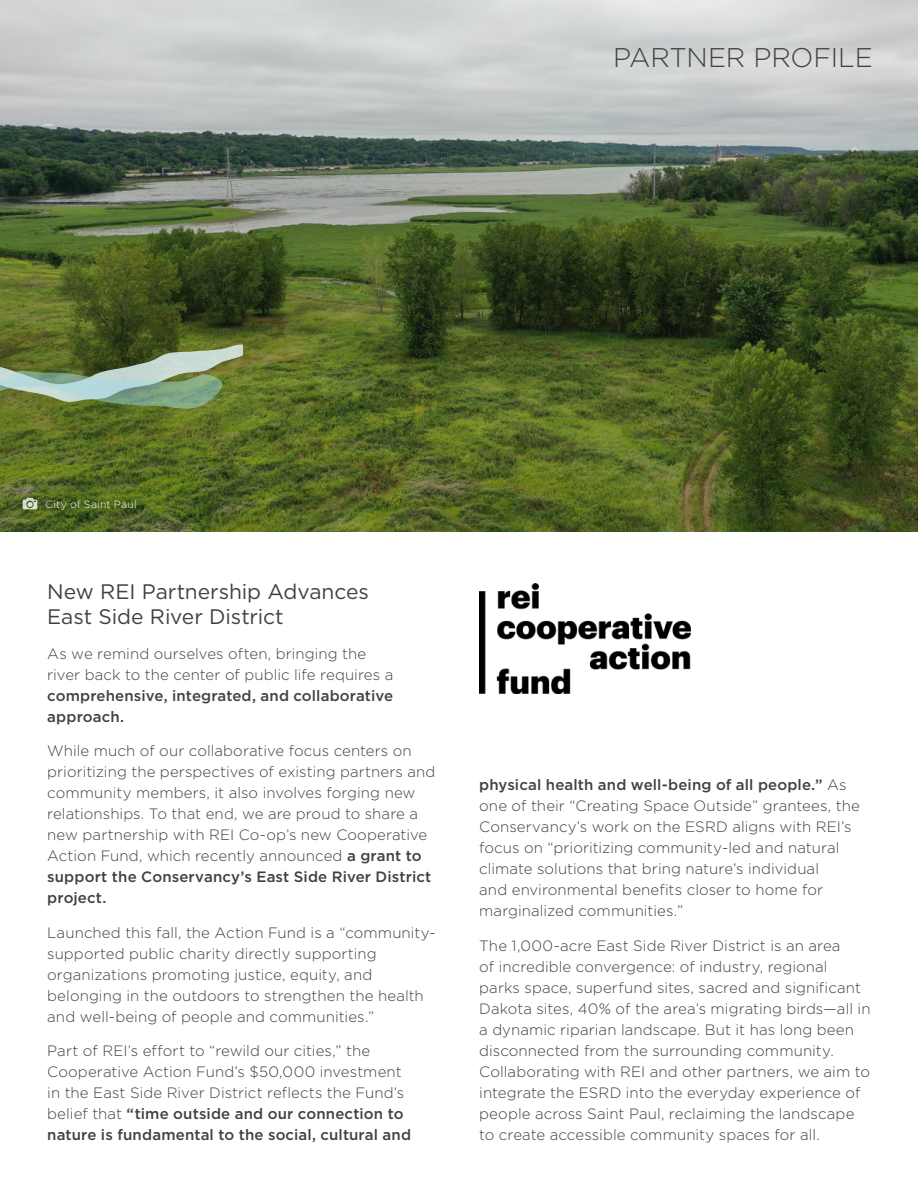
<style>
.page{position:relative;width:918px;height:1188px;background:#fff}
.page>*{position:absolute;margin:0;border:0;box-sizing:border-box;transform-origin:0 0}
.t1{font:300 27px "Gotham";letter-spacing:-.01em;color:#414042}
.Article_Title{font:21px/25.2px "Gotham";letter-spacing:-.005em;color:#414042}
.t2{font:300 15px/21px "Gotham";letter-spacing:.005em;color:#414042}
.t3{font:300 10.5px "Gotham";letter-spacing:.02em;color:#fff}
.s1{font-weight:500}
</style>
<div class="page">
<img style="left:479px;top:584px;width:211px;height:109px">
<img style="left:0;top:0;width:918px;height:531px">
<svg style="left:0;top:344px;width:243px;height:72px;background:#7a9064"></svg>
<svg style="left:23px;top:498px;width:14px;height:11px"></svg>
<p class="t1" style="left:613px;top:43px;width:261px">PARTNER PROFILE</p>
<p class="t3" style="left:46px;top:499px;width:93px">City of Saint Paul</p>
<p class="Article_Title" style="left:47px;top:579px;width:323px">New REI Partnership Advances<br>East Side River District</p>
<p class="t2" style="left:47px;top:643px;width:348px">As we remind ourselves often, bringing the river back to the center of public life requires a <span class="s1">comprehensive, integrated, and collaborative approach.</span></p>
<p class="t2" style="left:47px;top:740px;width:390px">While much of our collaborative focus centers on prioritizing the perspectives of existing partners and community members, it also involves forging new relationships. To that end, we are proud to share a new partnership with REI Co-op’s new Cooperative Action Fund, which recently announced <span class="s1">a grant to support the Conservancy’s East Side River District project.</span></p>
<p class="t2" style="left:47px;top:922px;width:390px">Launched this fall, the Action Fund is a “community&shy;supported public charity directly supporting organizations promoting justice, equity, and belonging in the outdoors to strengthen the health and well-being of people and communities.”</p>
<p class="t2" style="left:47px;top:1040px;width:365px">Part of REI’s effort to “rewild our cities,” the Cooperative Action Fund’s $50,000 investment in the East Side River District reflects the Fund’s belief that <span class="s1">“time outside and our connection to nature is fundamental to the social, cultural and</span></p>
<p class="t2" style="left:479px;top:774px;width:382px"><span class="s1">physical health and well-being of all people.”</span> As one of their “Creating Space Outside” grantees, the Conservancy’s work on the ESRD aligns with REI’s focus on “prioritizing community-led and natural climate solutions that bring nature’s individual<br>and environmental benefits closer to home for marginalized communities.”</p>
<p class="t2" style="left:479px;top:935px;width:393px">The 1,000-acre East Side River District is an area<br>of incredible convergence: of industry, regional parks space, superfund sites, sacred and significant Dakota sites, 40% of the area’s migrating birds—all in a dynamic riparian landscape. But it has long been disconnected from the surrounding community.<br>Collaborating with REI and other partners, we aim to integrate the ESRD into the everyday experience of people across Saint Paul, reclaiming the landscape to create accessible community spaces for all.</p>
</div>
